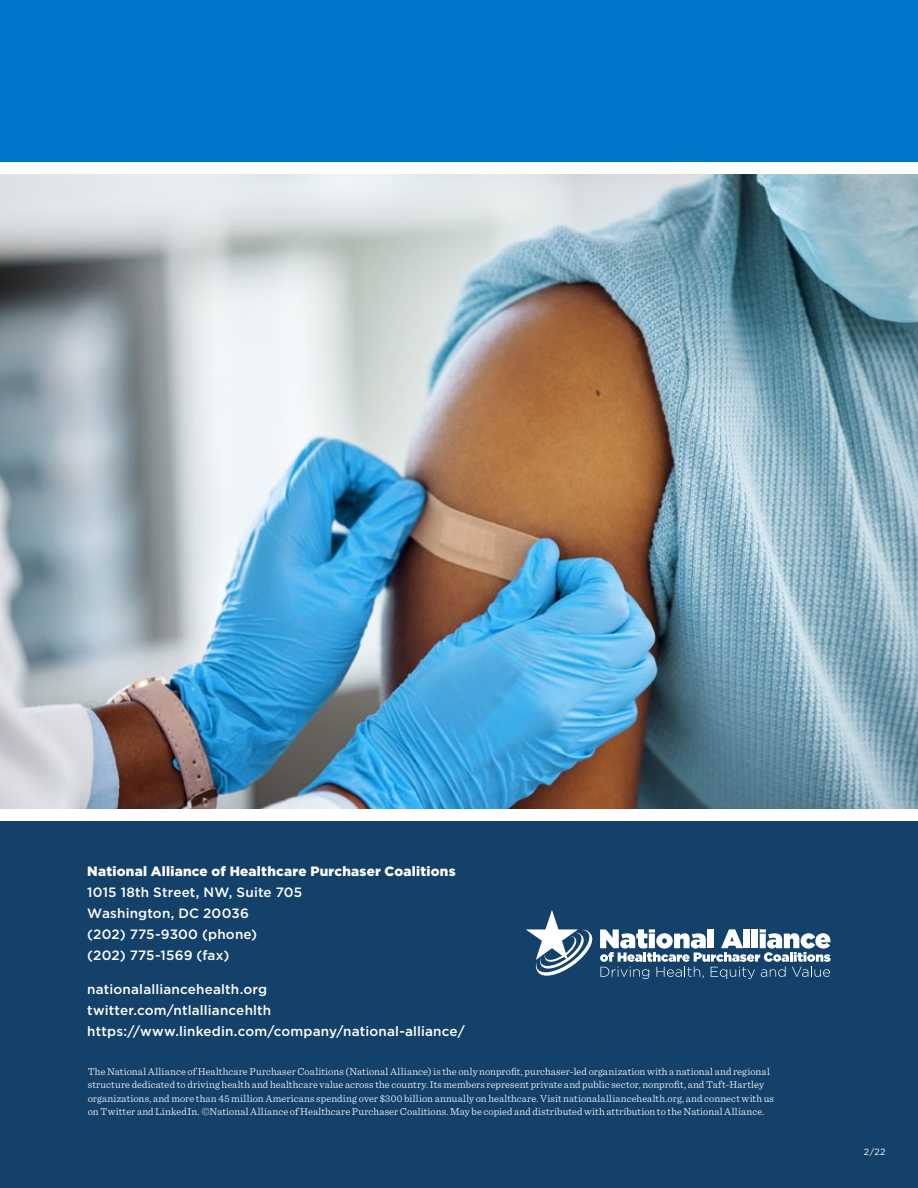
<style>
.page{position:relative;width:918px;height:1188px;background:#fff}
.page>*{position:absolute;margin:0;border:0;box-sizing:border-box;transform-origin:0 0}
.t1{font:500 13.5px/21px "Gotham";letter-spacing:.015em;color:#fff}
.t2{font:900 13.5px "Gotham";letter-spacing:.02em;color:#fff}
.t3{font:300 10.5px/13.5px "Sentinel";letter-spacing:.01em;color:#fff}
.t4{font:9px "Gotham";color:#fff}
</style>
<div class="page">
<div style="left:0;top:821px;width:918px;height:367px;background:#144169"></div>
<svg style="left:526px;top:910px;width:305px;height:69px"></svg>
<div style="left:0;top:0;width:918px;height:162px;background:#0076c8"></div>
<img style="left:0;top:174px;width:918px;height:634px">
<p class="t2" style="left:87px;top:863px;width:370px">National Alliance of Healthcare Purchaser Coalitions</p>
<p class="t1" style="left:87px;top:881px;width:216px">1015 18th Street, NW, Suite 705<br>Washington, DC 20036<br>(202) 775-9300 (phone)<br>(202) 775-1569 (fax)</p>
<p class="t1" style="left:87px;top:979px;width:379px">nationalalliancehealth.org<br>twitter.com/ntlalliancehlth https://www.linkedin.com/company/national-alliance/</p>
<p class="t3" style="left:88px;top:1064px;width:688px">The National Alliance of Healthcare Purchaser Coalitions (National Alliance) is the only nonprofit, purchaser-led organization with a national and regional structure dedicated to driving health and healthcare value across the country. Its members represent private and public sector, nonprofit, and Taft-Hartley organizations, and more than 45 million Americans spending over $300 billion annually on healthcare. Visit nationalalliancehealth.org, and connect with us on Twitter and LinkedIn. ©National Alliance of Healthcare Purchaser Coalitions. May be copied and distributed with attribution to the National Alliance.</p>
<p class="t4" style="left:864px;top:1147px;width:23px">2/22</p>
</div>
